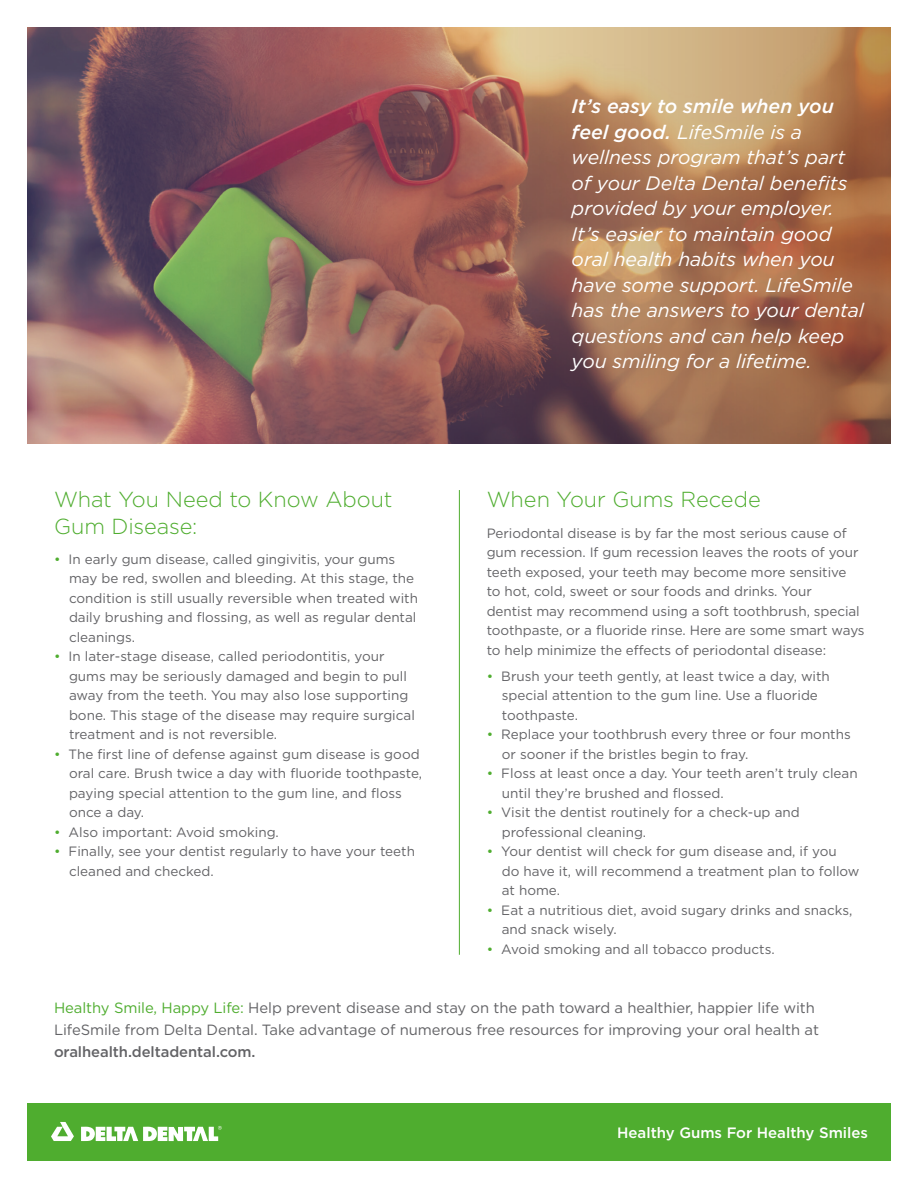
<style>
.page{position:relative;width:918px;height:1188px;background:#fff}
.page>*{position:absolute;margin:0;border:0;box-sizing:border-box;transform-origin:0 0}
.t1{font:300 21.75px/26.1px "Gotham";letter-spacing:-.005em;color:#4fad2f}
.t2{font:italic 19.5px/25.5px "Gotham";letter-spacing:-.005em;color:#fff}
.t3{font:500 15px "Gotham";color:#fff}
.t4{font:14.85px/21.9px "Gotham";letter-spacing:-.005em;color:#636366}
.t5{font:13.5px/19.5px "Gotham";color:#636366}
.s1{color:#4fad2f}
.s2{font-weight:500}
</style>
<div class="page">
<img style="left:27px;top:27px;width:864px;height:417px">
<hr style="left:459px;top:490px;width:1px;height:465px;background:#4fad2f">
<div style="left:27px;top:1104px;width:864px;height:57px;background:#4fad2f"></div>
<svg style="left:51px;top:1122px;width:23px;height:19px"></svg>
<svg style="left:81px;top:1126px;width:141px;height:15px"></svg>
<p class="t1" style="left:54px;top:486px;width:340px">What You Need to Know About<br>Gum Disease:</p>
<p class="t5" style="left:69px;top:549px;width:351px;text-indent:-15px"><span class="s1">•</span> In early gum disease, called gingivitis, your gums may be red, swollen and bleeding. At this stage, the condition is still usually reversible when treated with daily brushing and flossing, as well as regular dental cleanings.</p>
<p class="t5" style="left:69px;top:647px;width:347px;text-indent:-15px"><span class="s1">•</span> In later-stage disease, called periodontitis, your gums may be seriously damaged and begin to pull away from the teeth. You may also lose supporting bone. This stage of the disease may require surgical treatment and is not reversible.</p>
<p class="t5" style="left:69px;top:744px;width:355px;text-indent:-15px"><span class="s1">•</span> The first line of defense against gum disease is good oral care. Brush twice a day with fluoride toothpaste, paying special attention to the gum line, and floss once a day.</p>
<p class="t5" style="left:54px;top:822px;width:226px"><span class="s1">•</span> Also important: Avoid smoking.</p>
<p class="t5" style="left:69px;top:842px;width:348px;text-indent:-15px"><span class="s1">•</span> Finally, see your dentist regularly to have your teeth cleaned and checked.</p>
<p class="t2" style="left:572px;top:93px;width:294px"><span class="s2">It’s easy to smile when you feel good.</span> LifeSmile is a wellness program that’s part of your Delta Dental benefits provided by your employer.<br>It’s easier to maintain good oral health habits when you have some support. LifeSmile has the answers to your dental questions and can help keep you smiling for a lifetime.</p>
<p class="t1" style="left:487px;top:486px;width:276px">When Your Gums Recede</p>
<p class="t5" style="left:487px;top:523px;width:379px">Periodontal disease is by far the most serious cause of gum recession. If gum recession leaves the roots of your teeth exposed, your teeth may become more sensitive<br>to hot, cold, sweet or sour foods and drinks. Your<br>dentist may recommend using a soft toothbrush, special toothpaste, or a fluoride rinse. Here are some smart ways to help minimize the effects of periodontal disease:</p>
<p class="t5" style="left:502px;top:666px;width:330px;text-indent:-15px"><span class="s1">•</span> Brush your teeth gently, at least twice a day, with special attention to the gum line. Use a fluoride toothpaste.</p>
<p class="t5" style="left:502px;top:725px;width:351px;text-indent:-15px"><span class="s1">•</span> Replace your toothbrush every three or four months or sooner if the bristles begin to fray.</p>
<p class="t5" style="left:502px;top:764px;width:357px;text-indent:-15px"><span class="s1">•</span> Floss at least once a day. Your teeth aren’t truly clean until they’re brushed and flossed.</p>
<p class="t5" style="left:502px;top:803px;width:300px;text-indent:-15px"><span class="s1">•</span> Visit the dentist routinely for a check-up and professional cleaning.</p>
<p class="t5" style="left:502px;top:842px;width:359px;text-indent:-15px"><span class="s1">•</span> Your dentist will check for gum disease and, if you<br>do have it, will recommend a treatment plan to follow at home.</p>
<p class="t5" style="left:502px;top:900px;width:352px;text-indent:-15px"><span class="s1">•</span> Eat a nutritious diet, avoid sugary drinks and snacks, and snack wisely.</p>
<p class="t5" style="left:487px;top:939px;width:289px"><span class="s1">•</span> Avoid smoking and all tobacco products.</p>
<p class="t4" style="left:54px;top:997px;width:767px"><span class="s1">Healthy Smile, Happy Life:</span> Help prevent disease and stay on the path toward a healthier, happier life with<br>LifeSmile from Delta Dental. Take advantage of numerous free resources for improving your oral health at <span class="s2">oralhealth.deltadental.com.</span></p>
<p class="t3" style="left:617px;top:1122px;width:252px">Healthy Gums For Healthy Smiles</p>
</div>
